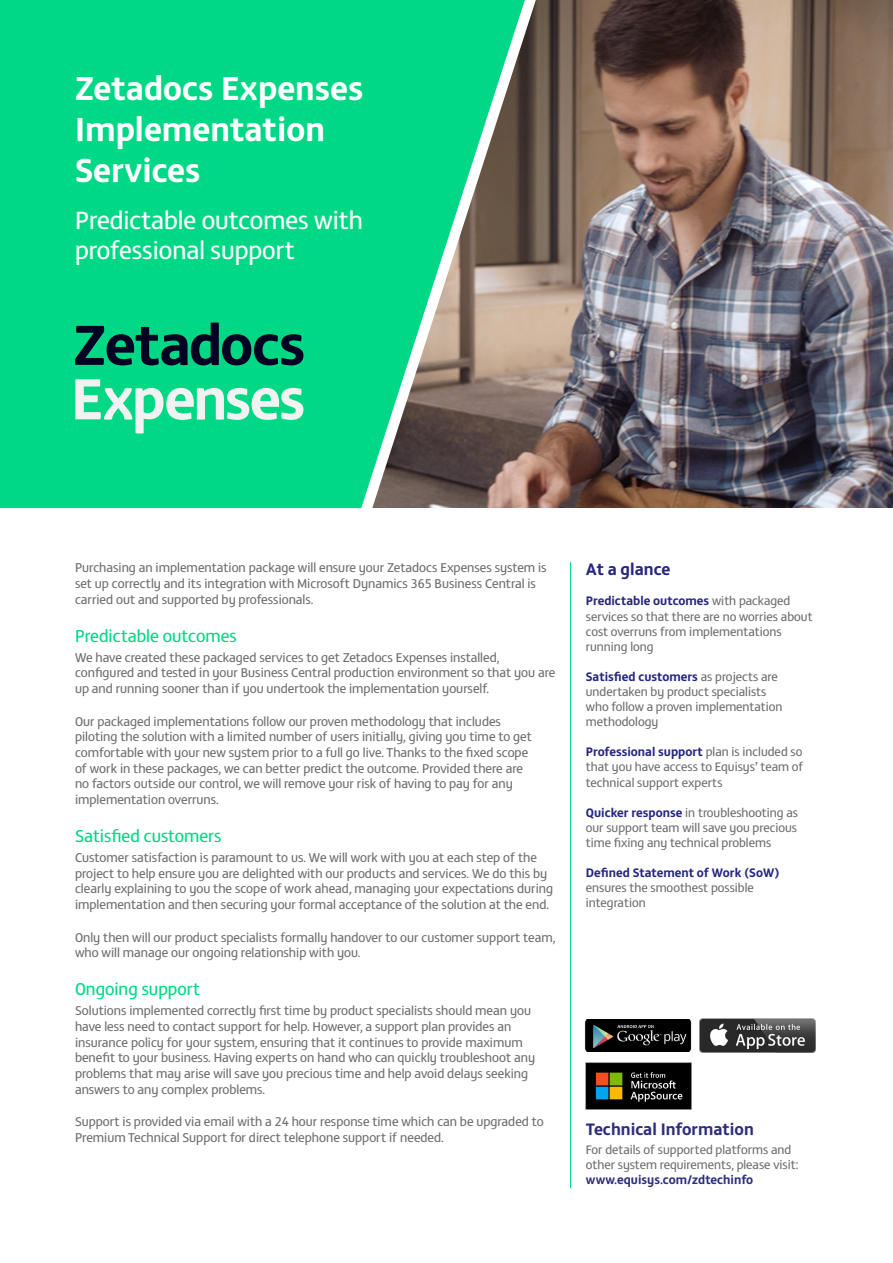
<style>
.page{position:relative;width:893px;height:1263px;background:#fff}
.page>*{position:absolute;margin:0;border:0;box-sizing:border-box;transform-origin:0 0}
.t1{font:700 33.9px/40.7px "FS Matthew";color:#fff}
.t2{font:25.35px/30.5px "FS Matthew";color:#fff}
.t3{font:17.55px "FS Matthew";color:#00d885}
.t4{font:700 16.95px "FS Matthew";color:#2e2e7d}
.t5{font:700 16.95px "FS Matthew";color:#272780}
.t6{font:13.05px/15.6px "FS Matthew";color:#707070}
.t7{font:12.6px/15.1px "FS Matthew";color:#707070}
.t8{font:12.6px/15.1px "FS Matthew";color:#717071}
.t9{font:700 12.6px "FS Matthew";color:#272780}
.t10{font:700 12.6px "FS Matthew";color:#2e2e7d}
.s1{font-weight:700;color:#272780}
</style>
<div class="page">
<img style="left:548px;top:1px;width:345px;height:506px">
<div style="left:0;top:0;width:352px;height:509px;background:#00d885"></div>
<hr style="left:570px;top:562px;width:1px;height:626px;background:#00d885">
<img style="left:586px;top:1063px;width:106px;height:46px">
<svg style="left:75px;top:323px;width:228px;height:42px;background:#007859"></svg>
<svg style="left:75px;top:379px;width:228px;height:55px"></svg>
<svg style="left:352px;top:0;width:196px;height:509px;background:#4aa77a"></svg>
<img style="left:700px;top:1019px;width:116px;height:33px">
<img style="left:585px;top:1019px;width:107px;height:32px">
<h1 class="t1" style="left:75px;top:65px;width:290px">Zetadocs Expenses<br>Implementation<br>Services</h1>
<h2 class="t2" style="left:75px;top:203px;width:289px">Predictable outcomes with professional support</h2>
<p class="t6" style="left:75px;top:559px;width:473px">Purchasing an implementation package will ensure your Zetadocs Expenses system is set up correctly and its integration with Microsoft Dynamics 365 Business Central is carried out and supported by professionals.</p>
<h3 class="t3" style="left:75px;top:623px;width:163px">Predictable outcomes</h3>
<p class="t6" style="left:75px;top:648px;width:482px">We have created these packaged services to get Zetadocs Expenses installed, configured and tested in your Business Central production environment so that you are up and running sooner than if you undertook the implementation yourself.</p>
<p class="t6" style="left:75px;top:712px;width:458px">Our packaged implementations follow our proven methodology that includes piloting the solution with a limited number of users initially, giving you time to get comfortable with your new system prior to a full go live. Thanks to the fixed scope of work in these packages, we can better predict the outcome. Provided there are no factors outside our control, we will remove your risk of having to pay for any implementation overruns.</p>
<h3 class="t3" style="left:75px;top:823px;width:148px">Satisfied customers</h3>
<p class="t6" style="left:75px;top:849px;width:480px">Customer satisfaction is paramount to us. We will work with you at each step of the project to help ensure you are delighted with our products and services. We do this by clearly explaining to you the scope of work ahead, managing your expectations during implementation and then securing your formal acceptance of the solution at the end.</p>
<p class="t6" style="left:75px;top:928px;width:482px">Only then will our product specialists formally handover to our customer support team, who will manage our ongoing relationship with you.</p>
<h3 class="t3" style="left:75px;top:976px;width:127px">Ongoing support</h3>
<p class="t6" style="left:75px;top:1002px;width:462px">Solutions implemented correctly first time by product specialists should mean you have less need to contact support for help. However, a support plan provides an insurance policy for your system, ensuring that it continues to provide maximum benefit to your business. Having experts on hand who can quickly troubleshoot any problems that may arise will save you precious time and help avoid delays seeking answers to any complex problems.</p>
<p class="t6" style="left:75px;top:1113px;width:470px">Support is provided via email with a 24 hour response time which can be upgraded to<br>Premium Technical Support for direct telephone support if needed.</p>
<p class="t5" style="left:586px;top:556px;width:86px">At a glance</p>
<p class="t8" style="left:586px;top:593px;width:228px"><span class="s1">Predictable outcomes</span> with packaged services so that there are no worries about cost overruns from implementations running long</p>
<p class="t7" style="left:586px;top:668px;width:198px"><span class="s1">Satisfied customers</span> as projects are undertaken by product specialists who follow a proven implementation methodology</p>
<p class="t7" style="left:586px;top:743px;width:219px;text-align:justify"><span class="s1">Professional support</span> plan is included so that you have access to Equisys’ team of technical support experts</p>
<p class="t7" style="left:586px;top:804px;width:214px;text-align:justify"><span class="s1">Quicker response</span> in troubleshooting as our support team will save you precious time fixing any technical problems</p>
<p class="t9" style="left:586px;top:863px;width:195px">Defined Statement of Work (SoW)</p>
<p class="t7" style="left:586px;top:879px;width:170px">ensures the smoothest possible integration</p>
<p class="t4" style="left:586px;top:1115px;width:170px">Technical Information</p>
<p class="t7" style="left:586px;top:1141px;width:214px">For details of supported platforms and other system requirements, please visit:</p>
<p class="t10" style="left:586px;top:1170px;width:169px">www.equisys.com/zdtechinfo</p>
</div>
